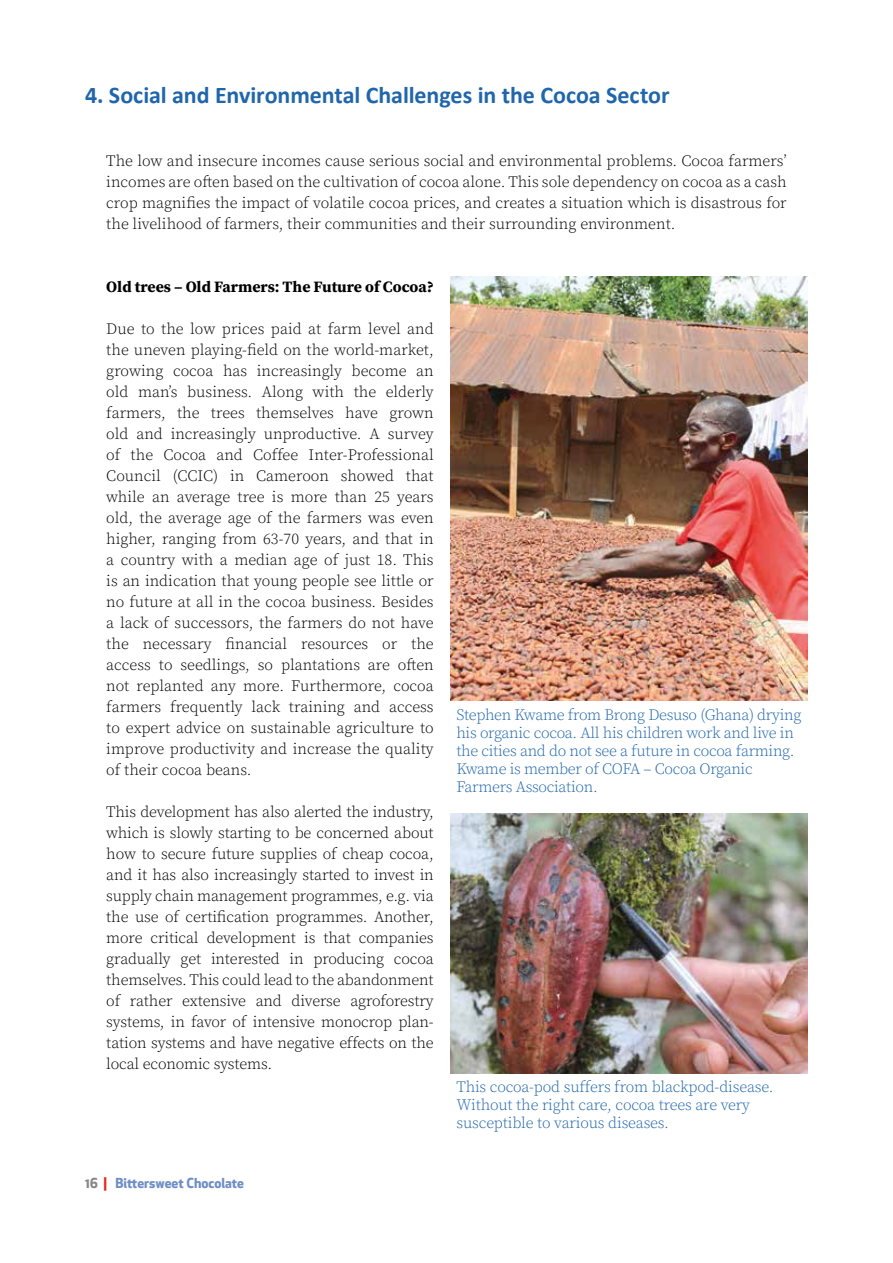
<style>
.page{position:relative;width:893px;height:1263px;background:#fff}
.page>*{position:absolute;margin:0;border:0;box-sizing:border-box;transform-origin:0 0}
.t1{font:700 24px "Calibri";letter-spacing:-.005em;color:#2066aa}
.t2{font:300 15.75px/21px "Source Serif Pro";color:#000;text-align:justify}
.t3{font:300 15.75px/18px "Source Serif Pro";letter-spacing:-.02em;color:#2066aa}
.t4{font:700 15.75px "Source Serif Pro";color:#000}
.t5{font:700 13.5px "Apex New";color:#6f8ec4}
.s1{color:#878787}
.s2{color:#e42315}
</style>
<div class="page">
<img style="left:451px;top:276px;width:357px;height:424px">
<img style="left:451px;top:813px;width:357px;height:260px">
<h1 class="t1" style="left:85px;top:80px;width:586px">4. Social and Environmental Challenges in the Cocoa Sector</h1>
<p class="t2" style="left:106px;top:151px;width:682px">The low and insecure incomes cause serious social and environmental problems. Cocoa farmers’ incomes are often based on the cultivation of cocoa alone. This sole dependency on cocoa as a cash crop magnifies the impact of volatile cocoa prices, and creates a situation which is disastrous for the livelihood of farmers, their communities and their surrounding environment.</p>
<p class="t4" style="left:106px;top:278px;width:329px">Old trees – Old Farmers: The Future of Cocoa?</p>
<p class="t2" style="left:106px;top:319px;width:329px">Due to the low prices paid at farm level and the uneven playing-field on the world-market, growing cocoa has increasingly become an old man’s business. Along with the elderly farmers, the trees themselves have grown old and increasingly unproductive. A survey of the Cocoa and Coffee Inter-Professional Council (CCIC) in Cameroon showed that while an average tree is more than 25 years old, the average age of the farmers was even higher, ranging from 63-70 years, and that in a country with a median age of just 18. This is an indication that young people see little or no future at all in the cocoa business. Besides a lack of successors, the farmers do not have the necessary financial resources or the access to seedlings, so plantations are often not replanted any more. Furthermore, cocoa farmers frequently lack training and access to expert advice on sustainable agriculture to improve productivity and increase the quality of their cocoa beans.</p>
<p class="t2" style="left:106px;top:802px;width:329px">This development has also alerted the industry, which is slowly starting to be concerned about how to secure future supplies of cheap cocoa, and it has also increasingly started to invest in supply chain management programmes, e.g. via the use of certification programmes. Another, more critical development is that companies gradually get interested in producing cocoa themselves. This could lead to the abandonment of rather extensive and diverse agroforestry systems, in favor of intensive monocrop plan&shy;tation systems and have negative effects on the local economic systems.</p>
<p class="t5" style="left:85px;top:1173px;width:160px"><span class="s1">16</span> <span class="s2">|</span> Bittersweet Chocolate</p>
<p class="t3" style="left:456px;top:707px;width:347px">Stephen Kwame from Brong Desuso (Ghana) drying his organic cocoa. All his children work and live in the cities and do not see a future in cocoa farming.<br>Kwame is member of COFA – Cocoa Organic Farmers Association.</p>
<p class="t3" style="left:456px;top:1078px;width:319px">This cocoa-pod suffers from blackpod-disease.<br>Without the right care, cocoa trees are very susceptible to various diseases.</p>
</div>
